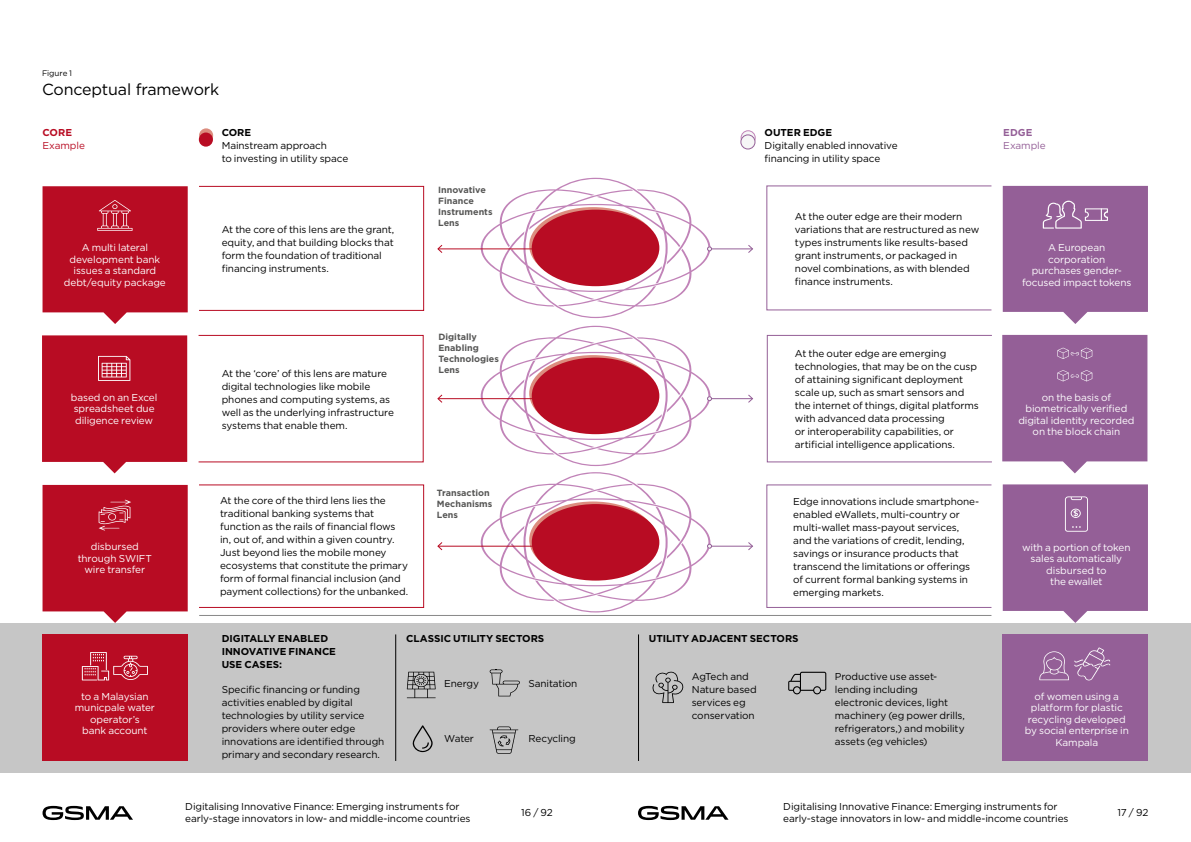
<style>
.page{position:relative;width:1191px;height:842px;background:#fff}
.page>*{position:absolute;margin:0;border:0;box-sizing:border-box;transform-origin:0 0}
.t1{font:16px "Gotham";letter-spacing:-.01em;color:#000}
.t2{font:10px/13px "Gotham";letter-spacing:-.01em;color:#000}
.t3{font:10px/11.5px "Gotham";letter-spacing:-.01em;color:#fff;text-align:center}
.t4{font:700 10px/13px "Gotham";letter-spacing:-.005em;color:#000}
.t5{font:10px "Gotham";letter-spacing:-.005em;color:#b80c23}
.t6{font:10px "Gotham";letter-spacing:-.005em;color:#945f97}
.t7{font:700 10px "Gotham";color:#b80c23}
.t8{font:700 10px "Gotham";color:#945f97}
.t9{font:700 9px/11px "Gotham";color:#575756}
.t10{font:8px "Gotham";letter-spacing:-.005em;color:#000}
</style>
<div class="page">
<svg style="left:638px;top:806px;width:90px;height:14px"></svg>
<svg style="left:43px;top:806px;width:90px;height:14px"></svg>
<hr style="left:199px;top:615px;width:792px;height:1px;background:#878787">
<div style="left:0;top:623px;width:1191px;height:149px;background:#c6c6c6"></div>
<svg style="left:199px;top:128px;width:14px;height:14px"></svg>
<div style="left:199px;top:133px;width:14px;height:14px;background:#b80c23;border-radius:50%"></div>
<svg style="left:741px;top:131px;width:14px;height:14px"></svg>
<div style="left:740px;top:130px;width:15px;height:15px;border:1px solid #c183b8;border-radius:50%"></div>
<div style="left:741px;top:135px;width:14px;height:14px;background:#f6f6f6;border-radius:50%"></div>
<div style="left:740px;top:134px;width:15px;height:15px;border:1px solid #945f97;border-radius:50%"></div>
<div style="left:42px;top:634px;width:145px;height:127px;background:#b80c23"></div>
<div style="left:1002px;top:634px;width:145px;height:126px;background:#945f97"></div>
<svg style="left:43px;top:186px;width:145px;height:138px;background:#be2237"></svg>
<hr style="left:438px;top:398px;width:116px;height:1px;background:#b80c23">
<svg style="left:437px;top:394px;width:6px;height:9px"></svg>
<hr style="left:438px;top:546px;width:116px;height:1px;background:#b80c23">
<svg style="left:437px;top:542px;width:6px;height:9px"></svg>
<hr style="left:438px;top:248px;width:116px;height:1px;background:#b80c23">
<svg style="left:437px;top:245px;width:6px;height:8px"></svg>
<div style="left:199px;top:186px;width:225px;height:125px;border:1px solid #b80c23"></div>
<div style="left:198px;top:335px;width:225px;height:127px;border:1px solid #b80c23"></div>
<div style="left:199px;top:485px;width:225px;height:123px;border:1px solid #b80c23"></div>
<div style="left:767px;top:335px;width:225px;height:127px;border:1px solid #945f97"></div>
<div style="left:766px;top:485px;width:225px;height:123px;border:1px solid #945f97"></div>
<svg style="left:42px;top:335px;width:145px;height:138px;background:#be2136"></svg>
<svg style="left:43px;top:485px;width:145px;height:138px;background:#be2035"></svg>
<svg style="left:82px;top:652px;width:66px;height:28px"></svg>
<svg style="left:1002px;top:186px;width:146px;height:138px;background:#9e6ea1"></svg>
<svg style="left:1002px;top:335px;width:145px;height:138px;background:#9d6da0"></svg>
<svg style="left:1002px;top:484px;width:146px;height:139px;background:#9e6ea0"></svg>
<svg style="left:1039px;top:647px;width:71px;height:33px"></svg>
<hr style="left:395px;top:634px;width:1px;height:127px;background:#000">
<svg style="left:412px;top:725px;width:20px;height:27px"></svg>
<svg style="left:489px;top:726px;width:29px;height:28px"></svg>
<svg style="left:489px;top:669px;width:31px;height:27px"></svg>
<svg style="left:407px;top:672px;width:29px;height:26px"></svg>
<hr style="left:638px;top:634px;width:1px;height:127px;background:#000">
<svg style="left:652px;top:672px;width:32px;height:31px"></svg>
<svg style="left:788px;top:672px;width:38px;height:22px"></svg>
<hr style="left:711px;top:248px;width:41px;height:1px;background:#945f97">
<svg style="left:747px;top:245px;width:6px;height:8px"></svg>
<svg style="left:481px;top:178px;width:231px;height:140px"></svg>
<hr style="left:711px;top:546px;width:41px;height:1px;background:#945f97">
<svg style="left:747px;top:542px;width:6px;height:9px"></svg>
<svg style="left:481px;top:472px;width:231px;height:140px"></svg>
<hr style="left:711px;top:398px;width:41px;height:1px;background:#945f97">
<svg style="left:747px;top:394px;width:6px;height:9px"></svg>
<svg style="left:481px;top:326px;width:231px;height:140px"></svg>
<p class="t10" style="left:42px;top:69px;width:31px">Figure 1</p>
<h1 class="t1" style="left:42px;top:79px;width:179px">Conceptual framework</h1>
<p class="t7" style="left:42px;top:126px;width:31px">CORE</p>
<p class="t5" style="left:42px;top:139px;width:44px">Example</p>
<p class="t3" style="left:64px;top:242px;width:103px">A multi lateral development bank issues a standard debt/equity package</p>
<p class="t3" style="left:71px;top:391px;width:88px;text-align:left">based on an Excel spreadsheet due diligence review</p>
<p class="t3" style="left:78px;top:541px;width:76px">disbursed through SWIFT wire transfer</p>
<p class="t4" style="left:222px;top:126px;width:31px">CORE</p>
<p class="t2" style="left:222px;top:139px;width:128px">Mainstream approach<br>to investing in utility space</p>
<p class="t2" style="left:222px;top:223px;width:174px">At the core of this lens are the grant, equity, and that building blocks that form the foundation of traditional financing instruments.</p>
<p class="t2" style="left:222px;top:366px;width:174px">At the ‘core’ of this lens are mature digital technologies like mobile phones and computing systems, as well as the underlying infrastructure systems that enable them.</p>
<p class="t2" style="left:220px;top:494px;width:190px">At the core of the third lens lies the traditional banking systems that function as the rails of financial flows in, out of, and within a given country.<br>Just beyond lies the mobile money ecosystems that constitute the primary form of formal financial inclusion (and payment collections) for the unbanked.</p>
<p class="t9" style="left:438px;top:184px;width:56px">Innovative<br>Finance<br>Instruments<br>Lens</p>
<p class="t9" style="left:438px;top:331px;width:62px">Digitally<br>Enabling<br>Technologies<br>Lens</p>
<p class="t9" style="left:437px;top:487px;width:57px">Transaction<br>Mechanisms<br>Lens</p>
<p class="t4" style="left:764px;top:126px;width:69px">OUTER EDGE</p>
<p class="t2" style="left:764px;top:139px;width:135px">Digitally enabled innovative financing in utility space</p>
<p class="t2" style="left:795px;top:210px;width:186px">At the outer edge are their modern variations that are restructured as new types instruments like results-based grant instruments, or packaged in novel combinations, as with blended finance instruments.</p>
<p class="t2" style="left:795px;top:347px;width:185px">At the outer edge are emerging technologies, that may be on the cusp of attaining significant deployment scale up, such as smart sensors and the internet of things, digital platforms with advanced data processing<br>or interoperability capabilities, or artificial intelligence applications.</p>
<p class="t2" style="left:793px;top:494px;width:188px">Edge innovations include smartphone&shy;enabled eWallets, multi-country or multi-wallet mass-payout services, and the variations of credit, lending, savings or insurance products that transcend the limitations or offerings of current formal banking systems in emerging markets.</p>
<p class="t8" style="left:1003px;top:126px;width:31px">EDGE</p>
<p class="t6" style="left:1003px;top:139px;width:44px">Example</p>
<p class="t3" style="left:1022px;top:242px;width:111px">A European corporation<br>purchases gender&shy;focused impact tokens</p>
<p class="t3" style="left:1018px;top:391px;width:118px">on the basis of biometrically verified digital identity recorded on the block chain</p>
<p class="t3" style="left:1022px;top:541px;width:110px">with a portion of token sales automatically disbursed to<br>the ewallet</p>
<p class="t4" style="left:222px;top:632px;width:116px">DIGITALLY ENABLED<br>INNOVATIVE FINANCE<br>USE CASES:</p>
<p class="t2" style="left:222px;top:682px;width:164px">Specific financing or funding activities enabled by digital technologies by utility service providers where outer edge innovations are identified through primary and secondary research.</p>
<p class="t4" style="left:406px;top:632px;width:140px">CLASSIC UTILITY SECTORS</p>
<p class="t4" style="left:649px;top:632px;width:151px">UTILITY ADJACENT SECTORS</p>
<p class="t2" style="left:692px;top:669px;width:66px">AgTech and<br>Nature based services eg conservation</p>
<p class="t2" style="left:835px;top:669px;width:132px">Productive use asset&shy;lending including electronic devices, light machinery (eg power drills, refrigerators,) and mobility assets (eg vehicles)</p>
<p class="t2" style="left:444px;top:677px;width:36px">Energy</p>
<p class="t2" style="left:528px;top:677px;width:51px">Sanitation</p>
<p class="t3" style="left:75px;top:690px;width:82px">to a Malaysian municpale water operator’s<br>bank account</p>
<p class="t3" style="left:1024px;top:690px;width:105px">of women using a platform for plastic recycling developed by social enterprise in<br>Kampala</p>
<p class="t2" style="left:444px;top:732px;width:31px">Water</p>
<p class="t2" style="left:528px;top:732px;width:49px">Recycling</p>
<p class="t2" style="left:185px;top:801px;width:287px;line-height:12px">Digitalising Innovative Finance: Emerging instruments for early-stage innovators in low- and middle-income countries</p>
<p class="t2" style="left:521px;top:806px;width:33px">16 / 92</p>
<p class="t2" style="left:1117px;top:806px;width:32px">17 / 92</p>
<p class="t2" style="left:783px;top:801px;width:287px;line-height:12px">Digitalising Innovative Finance: Emerging instruments for early-stage innovators in low- and middle-income countries</p>
</div>
